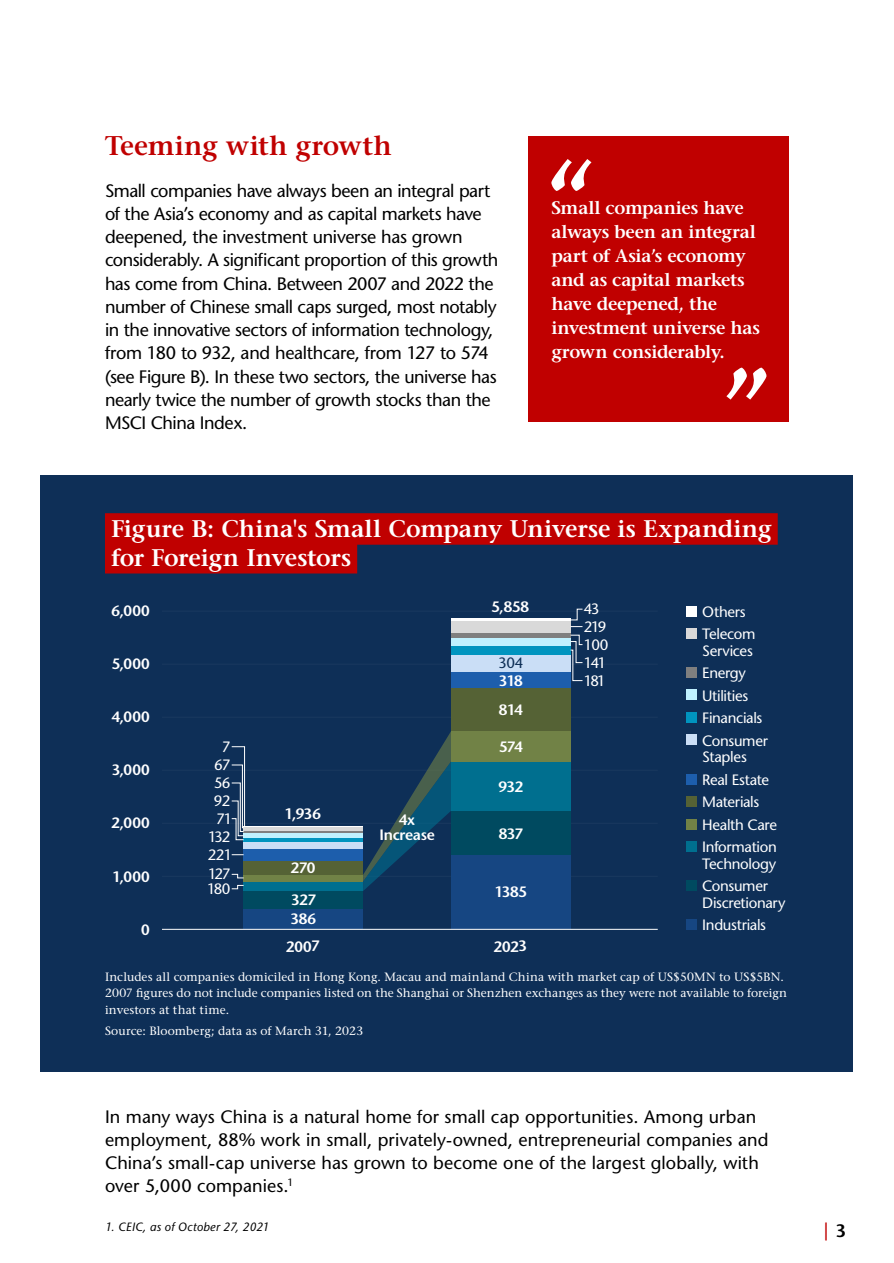
<style>
.page{position:relative;width:894px;height:1263px;background:#fff}
.page>*{position:absolute;margin:0;border:0;box-sizing:border-box;transform-origin:0 0}
._00_Header{font:600 27px "Stone Serif Std";color:#c00000}
._30_Graph_title_red{font:600 24px "Stone Serif Std";letter-spacing:-.005em;color:#fff}
._00_Body_Copy{font:500 18px/23.2px "Stone Sans Std";letter-spacing:-.02em;color:#000}
._00_Body_Copy-2{font:500 18px/23.2px "Stone Sans Std";letter-spacing:.005em;color:#000}
._00_Quote{font:600 18px/24px "Stone Serif Std";letter-spacing:-.015em;color:#fff}
.t1{font:600 18px "Stone Sans Std";color:#c00000}
._33_Graph_copy_white{font:500 15px/16.5px "Stone Sans Std";letter-spacing:-.025em;color:#fff}
._32_Graph_copy_bold{font:600 15px/15px "Stone Sans Std";letter-spacing:-.015em;color:#fff;text-align:center}
._33_Graph_copy_white-2{font:500 15px "Stone Sans Std";color:#0e2f57}
._34_Graph_Sources{font:500 12px/16.5px "Stone Serif Std";letter-spacing:.005em;color:#fff}
._00_Footnote{font:italic 500 12px "Stone Sans Std";letter-spacing:.02em;color:#000}
.s1{color:#000}
</style>
<div class="page">
<div style="left:529px;top:136px;width:260px;height:286px;background:#c00000"></div>
<svg style="left:551px;top:159px;width:40px;height:32px"></svg>
<svg style="left:726px;top:368px;width:40px;height:32px"></svg>
<div style="left:40px;top:475px;width:814px;height:597px;background:#0e2f57"></div>
<hr style="left:162px;top:611px;width:496px;height:1px;background:#1a395f">
<hr style="left:162px;top:664px;width:496px;height:1px;background:#1a395f">
<hr style="left:162px;top:717px;width:496px;height:1px;background:#1a395f">
<hr style="left:162px;top:770px;width:496px;height:1px;background:#1a395f">
<hr style="left:162px;top:823px;width:496px;height:1px;background:#1a395f">
<hr style="left:162px;top:876px;width:496px;height:1px;background:#1a395f">
<div style="left:105px;top:513px;width:673px;height:32px;background:#c00000"></div>
<div style="left:105px;top:542px;width:252px;height:32px;background:#c00000"></div>
<div style="left:451px;top:855px;width:120px;height:74px;background:#164682"></div>
<div style="left:244px;top:908px;width:119px;height:21px;background:#164682"></div>
<div style="left:451px;top:811px;width:120px;height:44px;background:#004a60"></div>
<div style="left:244px;top:891px;width:119px;height:17px;background:#004a60"></div>
<div style="left:451px;top:761px;width:120px;height:50px;background:#006f8f"></div>
<div style="left:244px;top:882px;width:119px;height:9px;background:#006f8f"></div>
<div style="left:451px;top:731px;width:120px;height:30px;background:#718246"></div>
<div style="left:244px;top:875px;width:119px;height:7px;background:#718246"></div>
<div style="left:451px;top:688px;width:120px;height:43px;background:#556235"></div>
<div style="left:244px;top:861px;width:119px;height:14px;background:#556235"></div>
<div style="left:451px;top:671px;width:120px;height:17px;background:#1d5eac"></div>
<div style="left:244px;top:849px;width:119px;height:12px;background:#1d5eac"></div>
<div style="left:451px;top:655px;width:120px;height:16px;background:#cadef6"></div>
<div style="left:244px;top:842px;width:119px;height:7px;background:#cadef6"></div>
<div style="left:451px;top:645px;width:120px;height:10px;background:#0094bf"></div>
<hr style="left:244px;top:838px;width:119px;height:4px;background:#0094bf">
<div style="left:451px;top:638px;width:120px;height:7px;background:#bff1ff"></div>
<div style="left:244px;top:833px;width:119px;height:5px;background:#bff1ff"></div>
<div style="left:451px;top:633px;width:120px;height:5px;background:#7f7f7f"></div>
<hr style="left:244px;top:830px;width:119px;height:3px;background:#7f7f7f">
<div style="left:451px;top:621px;width:120px;height:12px;background:#d9d9d9"></div>
<hr style="left:244px;top:827px;width:119px;height:3px;background:#d9d9d9">
<hr style="left:451px;top:619px;width:120px;height:2px;background:#fff">
<hr style="left:244px;top:826px;width:119px;height:1px;background:#fff">
<hr style="left:162px;top:929px;width:496px;height:1px;background:#fff">
<svg style="left:231px;top:874px;width:13px;height:4px"></svg>
<svg style="left:231px;top:885px;width:13px;height:4px"></svg>
<svg style="left:232px;top:854px;width:12px;height:1px"></svg>
<svg style="left:231px;top:746px;width:14px;height:94px"></svg>
<svg style="left:570px;top:609px;width:13px;height:18px"></svg>
<svg style="left:570px;top:635px;width:13px;height:46px"></svg>
<svg style="left:363px;top:732px;width:88px;height:159px"></svg>
<div style="left:686px;top:920px;width:11px;height:10px;background:#164682"></div>
<div style="left:686px;top:880px;width:11px;height:11px;background:#004a60"></div>
<div style="left:686px;top:735px;width:11px;height:10px;background:#cadef6"></div>
<div style="left:686px;top:628px;width:11px;height:11px;background:#d9d9d9"></div>
<div style="left:686px;top:712px;width:11px;height:11px;background:#0094bf"></div>
<div style="left:686px;top:606px;width:11px;height:10px;background:#fff"></div>
<div style="left:686px;top:689px;width:11px;height:10px;background:#bff1ff"></div>
<div style="left:686px;top:668px;width:11px;height:10px;background:#7f7f7f"></div>
<div style="left:686px;top:841px;width:11px;height:11px;background:#006f8f"></div>
<div style="left:686px;top:819px;width:11px;height:10px;background:#718246"></div>
<div style="left:686px;top:796px;width:11px;height:11px;background:#556235"></div>
<div style="left:686px;top:774px;width:11px;height:11px;background:#1d5eac"></div>
<p class="_00_Header" style="left:105px;top:130px;width:288px">Teeming with growth</p>
<p class="_00_Body_Copy" style="left:105px;top:179px;width:395px">Small companies have always been an integral part of the Asia’s economy and as capital markets have deepened, the investment universe has grown considerably. A significant proportion of this growth has come from China. Between 2007 and 2022 the number of Chinese small caps surged, most notably in the innovative sectors of information technology, from 180 to 932, and healthcare, from 127 to 574 (see Figure B). In these two sectors, the universe has nearly twice the number of growth stocks than the MSCI China Index.</p>
<p class="_00_Quote" style="left:551px;top:195px;width:210px">Small companies have always been an integral part of Asia’s economy and as capital markets have deepened, the investment universe has grown considerably.</p>
<p class="_30_Graph_title_red" style="left:111px;top:515px;width:662px">Figure B: China's Small Company Universe is Expanding</p>
<p class="_30_Graph_title_red" style="left:111px;top:543px;width:242px">for Foreign Investors</p>
<p class="_32_Graph_copy_bold" style="left:112px;top:603px;width:40px">6,000</p>
<p class="_32_Graph_copy_bold" style="left:112px;top:656px;width:39px">5,000</p>
<p class="_32_Graph_copy_bold" style="left:111px;top:710px;width:40px">4,000</p>
<p class="_32_Graph_copy_bold" style="left:112px;top:763px;width:39px">3,000</p>
<p class="_32_Graph_copy_bold" style="left:111px;top:816px;width:40px">2,000</p>
<p class="_32_Graph_copy_bold" style="left:112px;top:869px;width:39px">1,000</p>
<p class="_32_Graph_copy_bold" style="left:141px;top:922px;width:10px">0</p>
<p class="_33_Graph_copy_white" style="left:222px;top:739px;width:10px">7</p>
<p class="_33_Graph_copy_white" style="left:214px;top:757px;width:18px">67</p>
<p class="_33_Graph_copy_white" style="left:214px;top:775px;width:18px">56</p>
<p class="_33_Graph_copy_white" style="left:214px;top:793px;width:18px">92</p>
<p class="_33_Graph_copy_white" style="left:216px;top:811px;width:18px">71</p>
<p class="_33_Graph_copy_white" style="left:208px;top:829px;width:24px">132</p>
<p class="_33_Graph_copy_white" style="left:208px;top:847px;width:26px">221</p>
<p class="_33_Graph_copy_white" style="left:208px;top:866px;width:24px">127</p>
<p class="_33_Graph_copy_white" style="left:207px;top:881px;width:25px">180</p>
<p class="_32_Graph_copy_bold" style="left:491px;top:599px;width:39px;rotate:-1deg">5,858</p>
<p class="_33_Graph_copy_white-2" style="left:498px;top:654px;width:27px">304</p>
<p class="_32_Graph_copy_bold" style="left:499px;top:673px;width:25px">318</p>
<p class="_32_Graph_copy_bold" style="left:499px;top:702px;width:25px">814</p>
<p class="_32_Graph_copy_bold" style="left:499px;top:739px;width:25px">574</p>
<p class="_32_Graph_copy_bold" style="left:284px;top:807px;width:38px;rotate:-1deg">1,936</p>
<p class="_32_Graph_copy_bold" style="left:291px;top:860px;width:27px">270</p>
<p class="_32_Graph_copy_bold" style="left:291px;top:892px;width:26px">327</p>
<p class="_32_Graph_copy_bold" style="left:290px;top:911px;width:27px">386</p>
<p class="_32_Graph_copy_bold" style="left:379px;top:813px;width:57px;rotate:-1deg">4x<br>Increase</p>
<p class="_32_Graph_copy_bold" style="left:499px;top:779px;width:26px">932</p>
<p class="_32_Graph_copy_bold" style="left:499px;top:827px;width:26px">837</p>
<p class="_32_Graph_copy_bold" style="left:495px;top:884px;width:34px">1385</p>
<p class="_32_Graph_copy_bold" style="left:286px;top:939px;width:35px;rotate:-1deg">2007</p>
<p class="_32_Graph_copy_bold" style="left:493px;top:939px;width:35px;rotate:-1deg">2023</p>
<p class="_33_Graph_copy_white" style="left:584px;top:601px;width:17px">43</p>
<p class="_33_Graph_copy_white" style="left:584px;top:619px;width:24px">219</p>
<p class="_33_Graph_copy_white" style="left:584px;top:637px;width:26px">100</p>
<p class="_33_Graph_copy_white" style="left:584px;top:655px;width:24px">141</p>
<p class="_33_Graph_copy_white" style="left:584px;top:673px;width:24px">181</p>
<p class="_33_Graph_copy_white" style="left:702px;top:603px;width:45px">Others</p>
<p class="_33_Graph_copy_white" style="left:702px;top:626px;width:55px">Telecom<br>Services</p>
<p class="_33_Graph_copy_white" style="left:702px;top:665px;width:45px">Energy</p>
<p class="_33_Graph_copy_white" style="left:702px;top:687px;width:48px">Utilities</p>
<p class="_33_Graph_copy_white" style="left:702px;top:710px;width:62px">Financials</p>
<p class="_33_Graph_copy_white" style="left:702px;top:732px;width:67px">Consumer<br>Staples</p>
<p class="_33_Graph_copy_white" style="left:702px;top:771px;width:68px">Real Estate</p>
<p class="_33_Graph_copy_white" style="left:702px;top:794px;width:59px">Materials</p>
<p class="_33_Graph_copy_white" style="left:702px;top:816px;width:76px">Health Care</p>
<p class="_33_Graph_copy_white" style="left:702px;top:839px;width:76px">Information<br>Technology</p>
<p class="_33_Graph_copy_white" style="left:702px;top:878px;width:85px">Consumer<br>Discretionary</p>
<p class="_33_Graph_copy_white" style="left:702px;top:917px;width:65px">Industrials</p>
<p class="_34_Graph_Sources" style="left:105px;top:968px;width:684px">Includes all companies domiciled in Hong Kong. Macau and mainland China with market cap of US$50MN to US$5BN.<br>2007 figures do not include companies listed on the Shanghai or Shenzhen exchanges as they were not available to foreign investors at that time.</p>
<p class="_34_Graph_Sources" style="left:105px;top:1022px;width:260px">Source: Bloomberg; data as of March 31, 2023</p>
<p class="_00_Body_Copy-2" style="left:105px;top:1105px;width:665px">In many ways China is a natural home for small cap opportunities. Among urban employment, 88% work in small, privately-owned, entrepreneurial companies and China’s small-cap universe has grown to become one of the largest globally, with over 5,000 companies.<sup>1</sup></p>
<p class="_00_Footnote" style="left:105px;top:1220px;width:166px">1. CEIC, as of October 27, 2021</p>
<p class="t1" style="left:824px;top:1219px;width:24px">| <span class="s1">3</span></p>
</div>
